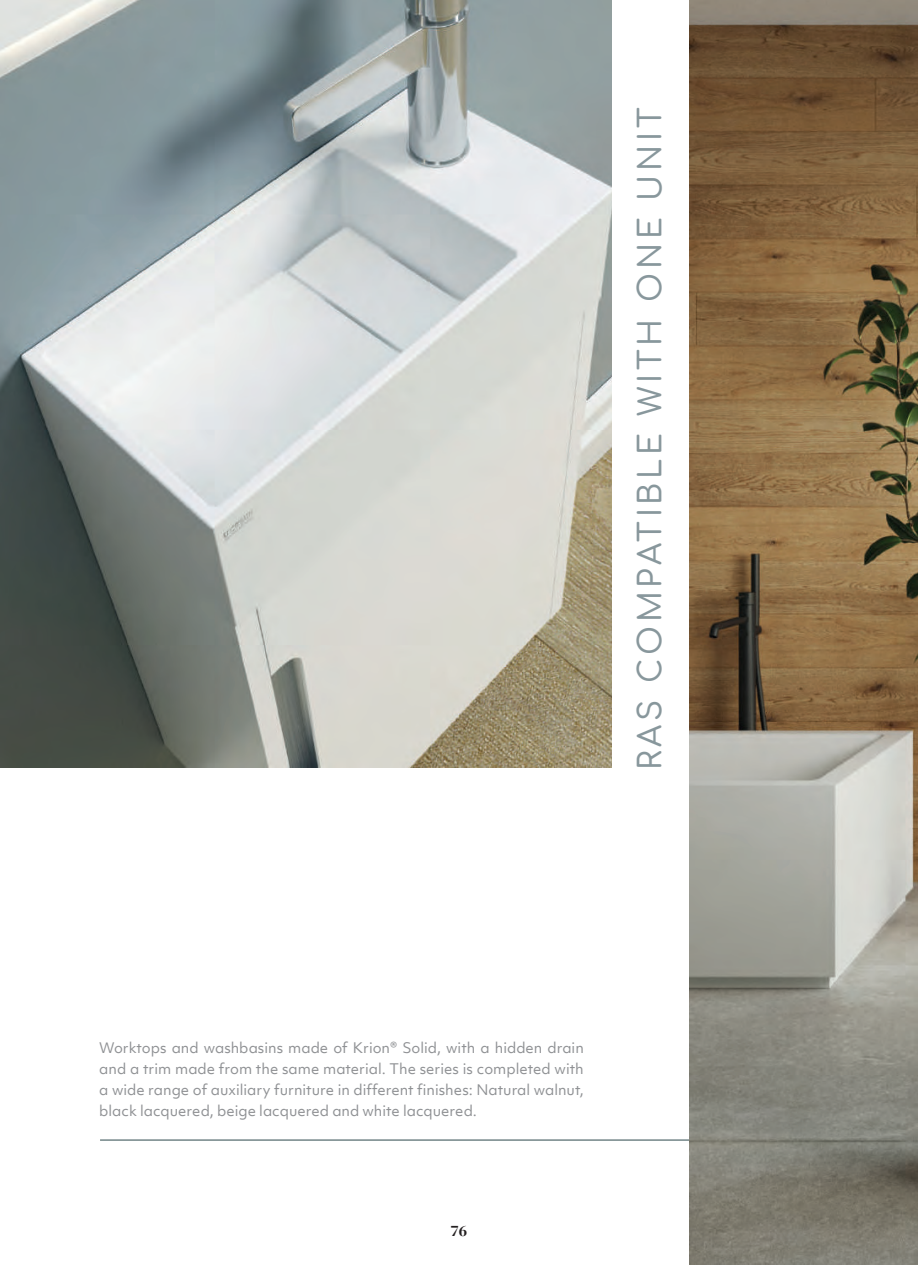
<style>
.page{position:relative;width:918px;height:1265px;background:#fff}
.page>*{position:absolute;margin:0;border:0;box-sizing:border-box;transform-origin:0 0}
.t1{font:500 31.5px "Comfortaa";letter-spacing:.12em;color:#88979c}
.t2{font:15.75px "DM Serif Display";color:#231f20}
.t3{font:14px/21px "Objektiv Mk 1";color:#8f9194;text-align:justify}
</style>
<div class="page">
<img style="left:0;top:0;width:612px;height:768px">
<hr style="left:100px;top:1139px;width:590px;height:2px;background:#869698">
<img style="left:690px;top:0;width:228px;height:1265px">
<h1 class="t1" style="left:621px;top:770px;width:664px;rotate:-90deg">RAS COMPATIBLE WITH ONE UNIT</h1>
<p class="t3" style="left:99px;top:1037px;width:486px">Worktops and washbasins made of Krion® Solid, with a hidden drain and a trim made from the same material. The series is completed with a wide range of auxiliary furniture in different finishes: Natural walnut, black lacquered, beige lacquered and white lacquered.</p>
<p class="t2" style="left:451px;top:1221px;width:18px">76</p>
</div>
